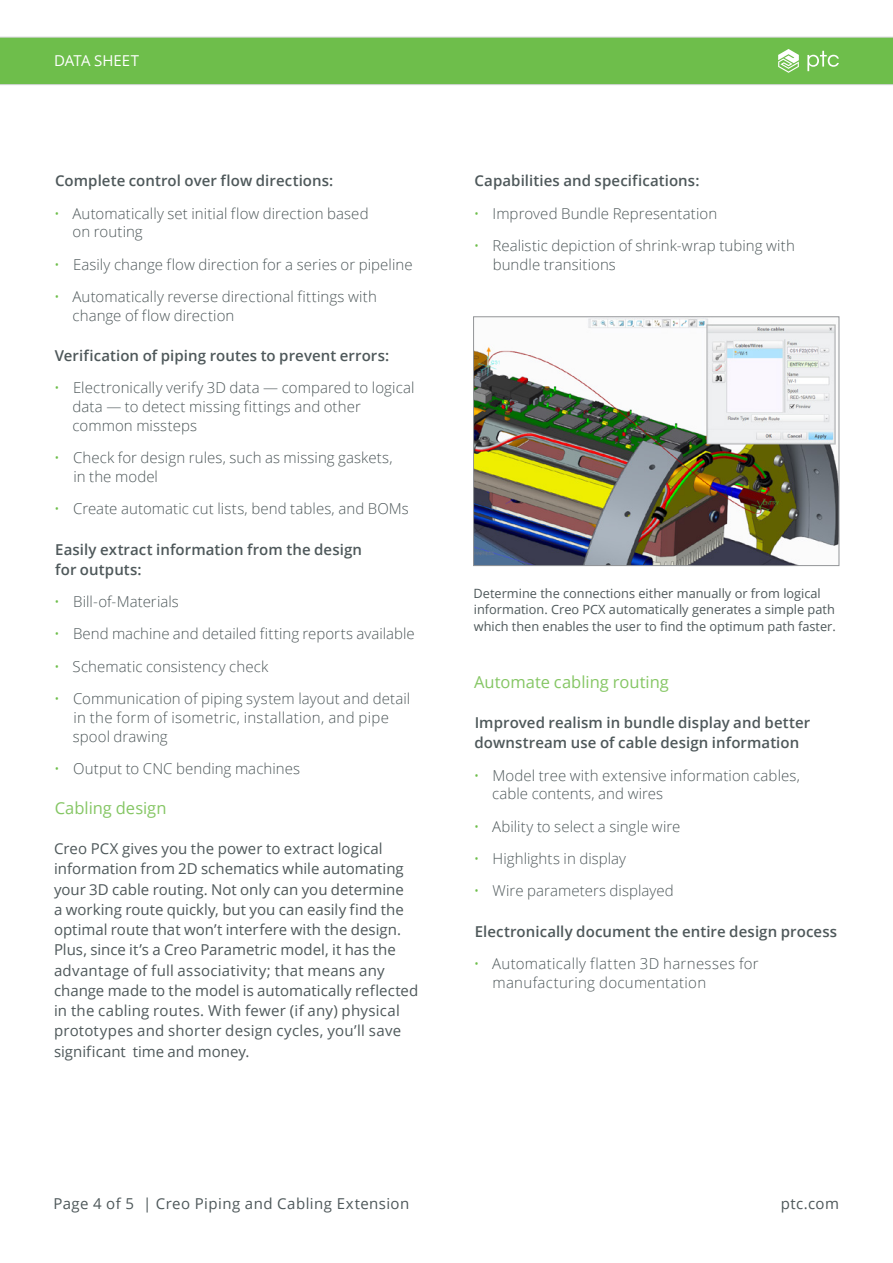
<style>
.page{position:relative;width:893px;height:1263px;background:#fff}
.page>*{position:absolute;margin:0;border:0;box-sizing:border-box;transform-origin:0 0}
.t1{font:16.5px "Open Sans";color:#85c664}
.t2{font:300 15px/18.8px "Open Sans";letter-spacing:.005em;color:#4e585a}
.t3{font:15px/20.2px "Open Sans";letter-spacing:.01em;color:#4e585a}
.t4{font:600 15px/20.2px "Open Sans";letter-spacing:.005em;color:#4e585a}
.t5{font:15px "Open Sans";letter-spacing:.03em;color:#4e585a}
.t6{font:15px "Open Sans";color:#fff}
.t7{font:12.75px/16.5px "Open Sans";color:#4e585a}
.s1{color:#6ebe4b}
</style>
<div class="page">
<div style="left:0;top:37px;width:893px;height:48px;background:#6ebe4b"></div>
<img style="left:475px;top:319px;width:362px;height:245px">
<div style="left:473px;top:317px;width:366px;height:249px;border:1px solid #939598"></div>
<p class="t6" style="left:54px;top:50px;width:87px">DATA SHEET</p>
<p class="t4" style="left:55px;top:171px;width:280px">Complete control over flow directions:</p>
<p class="t2" style="left:73px;top:203px;width:298px;text-indent:-18px"><span class="s1">•</span> Automatically set initial flow direction based on routing</p>
<p class="t2" style="left:54px;top:254px;width:360px"><span class="s1">•</span> Easily change flow direction for a series or pipeline</p>
<p class="t2" style="left:73px;top:287px;width:306px;text-indent:-18px"><span class="s1">•</span> Automatically reverse directional fittings with change of flow direction</p>
<p class="t4" style="left:55px;top:345px;width:336px">Verification of piping routes to prevent errors:</p>
<p class="t2" style="left:73px;top:378px;width:343px;text-indent:-18px"><span class="s1">•</span> Electronically verify 3D data — compared to logical data — to detect missing fittings and other common missteps</p>
<p class="t2" style="left:73px;top:448px;width:321px;text-indent:-19px"><span class="s1">•</span> Check for design rules, such as missing gaskets, in the model</p>
<p class="t2" style="left:54px;top:499px;width:356px"><span class="s1">•</span> Create automatic cut lists, bend tables, and BOMs</p>
<p class="t4" style="left:55px;top:539px;width:308px">Easily extract information from the design for outputs:</p>
<p class="t2" style="left:54px;top:592px;width:126px"><span class="s1">•</span> Bill-of-Materials</p>
<p class="t2" style="left:54px;top:624px;width:362px"><span class="s1">•</span> Bend machine and detailed fitting reports available</p>
<p class="t2" style="left:54px;top:656px;width:215px"><span class="s1">•</span> Schematic consistency check</p>
<p class="t2" style="left:73px;top:689px;width:339px;text-indent:-19px"><span class="s1">•</span> Communication of piping system layout and detail in the form of isometric, installation, and pipe spool drawing</p>
<p class="t2" style="left:54px;top:758px;width:247px"><span class="s1">•</span> Output to CNC bending machines</p>
<p class="t1" style="left:55px;top:796px;width:113px">Cabling design</p>
<p class="t3" style="left:54px;top:838px;width:366px">Creo PCX gives you the power to extract logical information from 2D schematics while automating your 3D cable routing. Not only can you determine<br>a working route quickly, but you can easily find the optimal route that won’t interfere with the design.<br>Plus, since it’s a Creo Parametric model, it has the advantage of full associativity; that means any change made to the model is automatically reflected in the cabling routes. With fewer (if any) physical prototypes and shorter design cycles, you’ll save significant time and money.</p>
<p class="t4" style="left:475px;top:171px;width:226px">Capabilities and specifications:</p>
<p class="t2" style="left:474px;top:203px;width:245px"><span class="s1">•</span> Improved Bundle Representation</p>
<p class="t2" style="left:493px;top:236px;width:304px;text-indent:-19px"><span class="s1">•</span> Realistic depiction of shrink-wrap tubing with bundle transitions</p>
<p class="t7" style="left:474px;top:584px;width:364px">Determine the connections either manually or from logical information. Creo PCX automatically generates a simple path which then enables the user to find the optimum path faster.</p>
<p class="t1" style="left:474px;top:670px;width:196px">Automate cabling routing</p>
<p class="t4" style="left:474px;top:712px;width:337px">Improved realism in bundle display and better downstream use of cable design information</p>
<p class="t2" style="left:492px;top:765px;width:309px;text-indent:-18px"><span class="s1">•</span> Model tree with extensive information cables, cable contents, and wires</p>
<p class="t2" style="left:474px;top:816px;width:208px"><span class="s1">•</span> Ability to select a single wire</p>
<p class="t2" style="left:474px;top:849px;width:154px"><span class="s1">•</span> Highlights in display</p>
<p class="t2" style="left:474px;top:881px;width:201px"><span class="s1">•</span> Wire parameters displayed</p>
<p class="t4" style="left:475px;top:921px;width:364px">Electronically document the entire design process</p>
<p class="t2" style="left:492px;top:954px;width:268px;text-indent:-19px"><span class="s1">•</span> Automatically flatten 3D harnesses for manufacturing documentation</p>
<p class="t5" style="left:53px;top:1193px;width:357px">Page 4 of 5 | Creo Piping and Cabling Extension</p>
<p class="t3" style="left:781px;top:1193px;width:60px">ptc.com</p>
</div>
